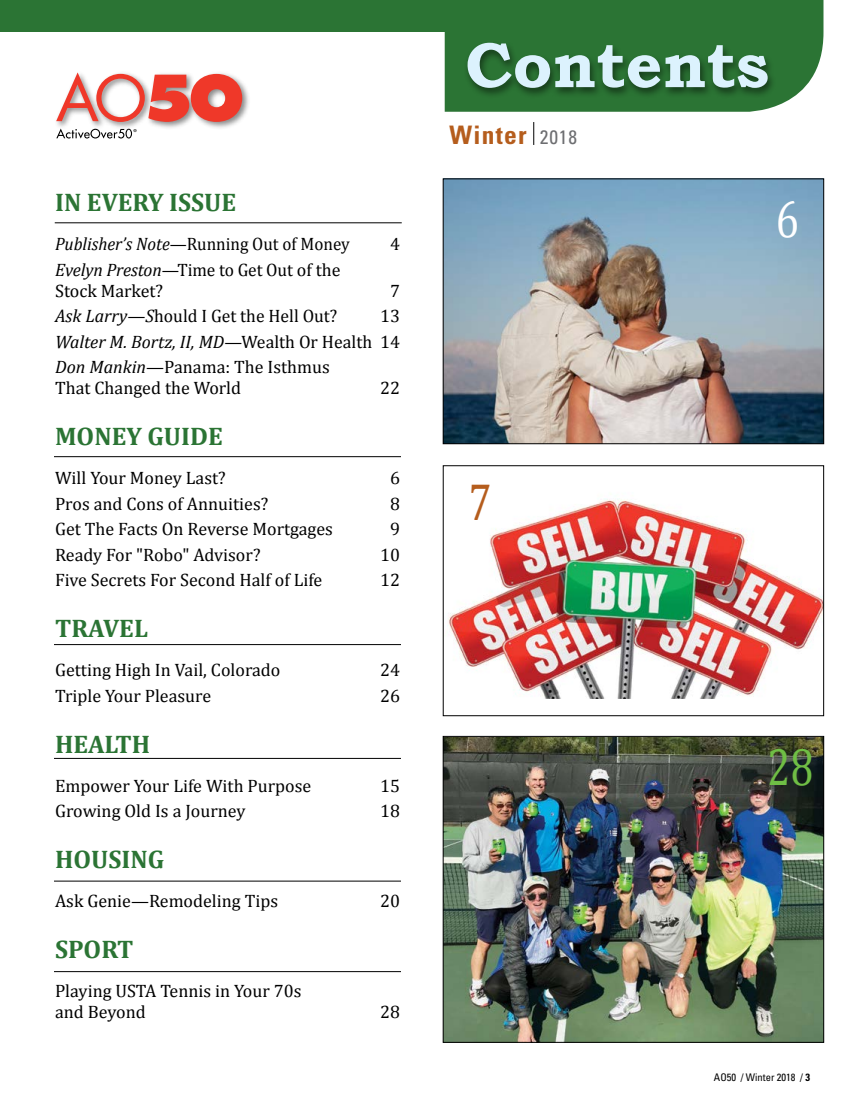
<style>
.page{position:relative;width:864px;height:1107px;background:#fff}
.page>*{position:absolute;margin:0;border:0;box-sizing:border-box;transform-origin:0 0}
.t1{font:700 64.05px "Bookman Old Style";color:#dcf2fd}
.t2{font:52.5px "Cambria";color:#6fbe45;scale:.8 1}
.t3{font:52.5px "Cambria";color:#fff;scale:.8 1}
.t4{font:52.5px "Cambria";color:#b55d1d;scale:.8 1}
.t5{font:700 25.5px "Cambria";color:#2b7434}
.t6{font:700 condensed 25.5px "Univers LT Std";letter-spacing:.05em;color:#b55d1d}
.t7{font:18px/21px "Cambria";color:#000}
.t8{font:18px "Cambria";color:#000;scale:.95 1}
.t9{font:condensed 10.5px "Univers LT Std";color:#000}
.s1{font-style:italic}
.s2{font-weight:400;font-size:19.5px;color:#6d6e71}
.s3{font-weight:700}
</style>
<div class="page">
<div style="left:0;top:0;width:808px;height:32px;background:#2b7434"></div>
<div style="left:445px;top:0;width:379px;height:112px;background:#2b7434"></div>
<svg style="left:533px;top:122px;width:1px;height:23px"></svg>
<div style="left:464px;top:41px;width:312px;height:58px;background:#000;opacity:.5"></div>
<img style="left:445px;top:738px;width:377px;height:303px">
<div style="left:443px;top:736px;width:381px;height:307px;border:1px solid #000"></div>
<img style="left:445px;top:180px;width:377px;height:262px">
<div style="left:443px;top:178px;width:381px;height:266px;border:1px solid #000"></div>
<img style="left:447px;top:498px;width:375px;height:201px">
<div style="left:443px;top:465px;width:381px;height:251px;border:1px solid #000"></div>
<hr style="left:55px;top:222px;width:347px;height:1px;background:#000">
<hr style="left:54px;top:456px;width:347px;height:1px;background:#000">
<hr style="left:54px;top:644px;width:347px;height:1px;background:#000">
<hr style="left:54px;top:758px;width:347px;height:1px;background:#000">
<hr style="left:54px;top:881px;width:347px;height:1px;background:#000">
<hr style="left:54px;top:971px;width:347px;height:1px;background:#000">
<img style="left:57px;top:83px;width:192px;height:46px">
<svg style="left:56px;top:72px;width:186px;height:50px"></svg>
<svg style="left:56px;top:129px;width:81px;height:10px"></svg>
<h3 class="t5" style="left:55px;top:184px;width:183px">IN EVERY ISSUE</h3>
<p class="t8" style="left:55px;top:233px;width:312px"><span class="s1">Publisher’s Note</span>—Running Out of Money</p>
<p class="t7" style="left:390px;top:233px;width:11px">4</p>
<p class="t7" style="left:55px;top:259px;width:287px"><span class="s1">Evelyn Preston</span>—Time to Get Out of the<br>Stock Market?</p>
<p class="t7" style="left:390px;top:280px;width:11px">7</p>
<p class="t7" style="left:55px;top:305px;width:284px"><span class="s1">Ask Larry—S</span>hould I Get the Hell Out?</p>
<p class="t7" style="left:55px;top:303px;width:347px;line-height:25.5px;text-align:justify;text-indent:325px">13<br><span class="s1">Walter M. Bortz, II, MD</span>—Wealth Or Health 14<br><span class="s1">Don Mankin</span>—Panama: The Isthmus</p>
<p class="t7" style="left:55px;top:377px;width:188px">That Changed the World</p>
<p class="t7" style="left:380px;top:377px;width:21px">22</p>
<h3 class="t5" style="left:55px;top:418px;width:169px">MONEY GUIDE</h3>
<p class="t7" style="left:55px;top:467px;width:172px">Will Your Money Last?</p>
<p class="t7" style="left:390px;top:467px;width:11px">6</p>
<p class="t7" style="left:55px;top:493px;width:215px">Pros and Cons of Annuities?</p>
<p class="t7" style="left:390px;top:493px;width:11px">8</p>
<p class="t7" style="left:55px;top:518px;width:279px">Get The Facts On Reverse Mortgages</p>
<p class="t7" style="left:390px;top:518px;width:11px">9</p>
<p class="t7" style="left:55px;top:544px;width:207px">Ready For "Robo" Advisor?</p>
<p class="t7" style="left:380px;top:544px;width:21px">10</p>
<p class="t7" style="left:55px;top:569px;width:269px">Five Secrets For Second Half of Life</p>
<p class="t7" style="left:380px;top:569px;width:21px">12</p>
<h3 class="t5" style="left:55px;top:610px;width:94px">TRAVEL</h3>
<p class="t7" style="left:55px;top:659px;width:227px">Getting High In Vail, Colorado</p>
<p class="t7" style="left:380px;top:659px;width:21px">24</p>
<p class="t7" style="left:55px;top:685px;width:158px">Triple Your Pleasure</p>
<p class="t7" style="left:380px;top:685px;width:21px">26</p>
<h3 class="t5" style="left:55px;top:726px;width:97px">HEALTH</h3>
<p class="t7" style="left:55px;top:775px;width:258px">Empower Your Life With Purpose</p>
<p class="t7" style="left:380px;top:775px;width:21px">15</p>
<p class="t7" style="left:55px;top:800px;width:192px">Growing Old Is a Journey</p>
<p class="t7" style="left:380px;top:800px;width:21px">18</p>
<h3 class="t5" style="left:55px;top:841px;width:111px">HOUSING</h3>
<p class="t7" style="left:55px;top:890px;width:225px">Ask Genie—Remodeling Tips</p>
<p class="t7" style="left:380px;top:890px;width:21px">20</p>
<h3 class="t5" style="left:55px;top:931px;width:80px">SPORT</h3>
<p class="t7" style="left:55px;top:980px;width:248px">Playing USTA Tennis in Your 70s and Beyond</p>
<p class="t7" style="left:380px;top:1001px;width:21px">28</p>
<h1 class="t1" style="left:465px;top:27px;width:305px">Contents</h1>
<h3 class="t6" style="left:449px;top:119px;width:129px">Winter <span class="s2">2018</span></h3>
<h2 class="t4" style="left:469px;top:471px;width:31px">7</h2>
<h2 class="t3" style="left:776px;top:188px;width:31px">6</h2>
<h2 class="t2" style="left:767px;top:737px;width:60px">28</h2>
<p class="t9" style="left:714px;top:1070px;width:98px">AO50 / Winter 2018 / <span class="s3">3</span></p>
</div>
